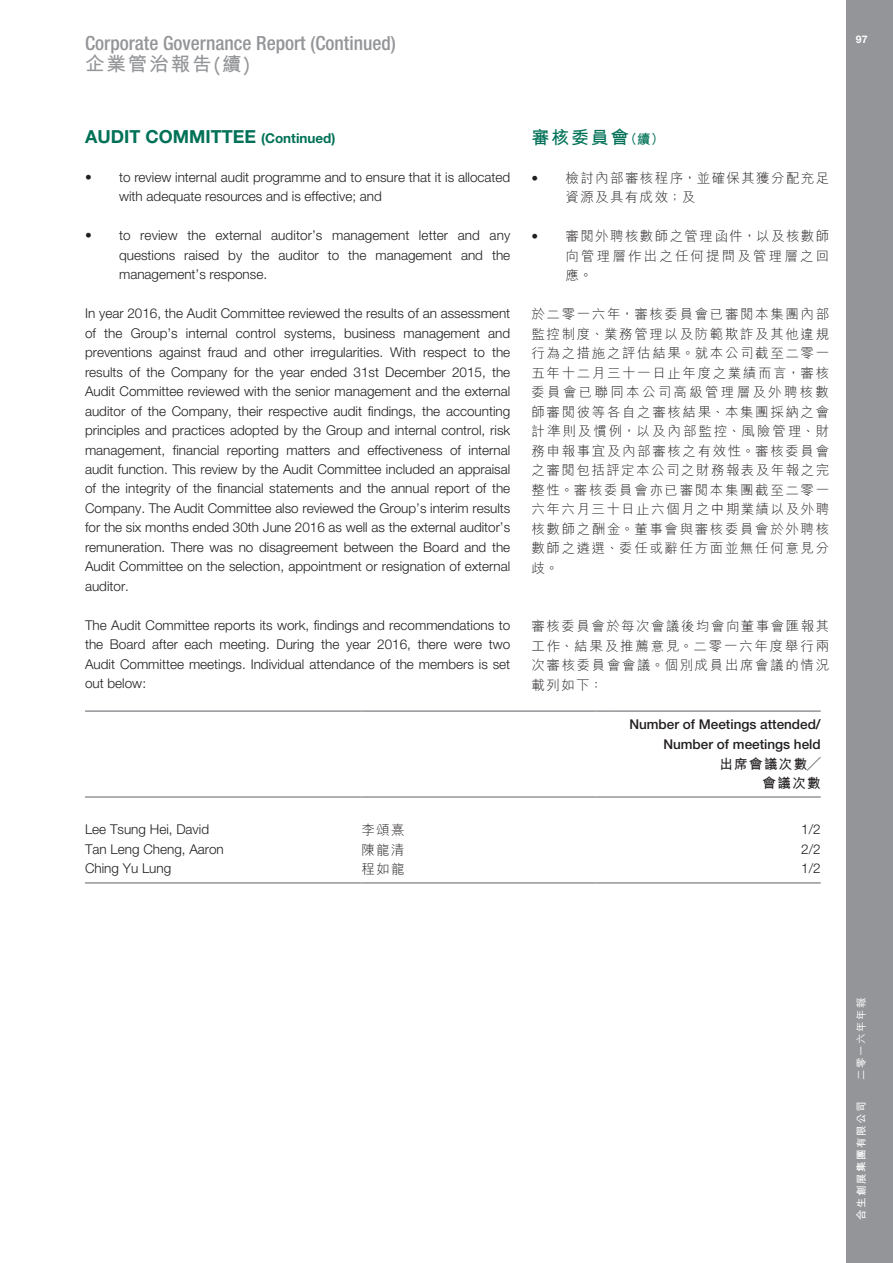
<style>
.page{position:relative;width:893px;height:1263px;background:#fff}
.page>*{position:absolute;margin:0;border:0;box-sizing:border-box;transform-origin:0 0}
.t1{font:500 condensed 19.5px "Helvetica Neue LT Std";color:#939598}
.t2{font:700 19.5px "M Hei HK";letter-spacing:.1em;color:#939598}
.t3{font:700 18px "Helvetica Neue LT Std";color:#007157}
.t4{font:700 18px "M Hei HK";letter-spacing:.1em;color:#007157}
.t5{font:300 13.5px/19.5px "Helvetica Neue LT Std";color:#231f20;text-align:justify}
.t6{font:300 13.5px/19.5px "M Hei HK";letter-spacing:.12em;color:#231f20;text-align:justify}
.t7{font:500 13.5px/19.5px "Helvetica Neue LT Std";color:#231f20;text-align:right}
.t8{font:300 13.5px/19.5px "M Hei HK";letter-spacing:.1em;color:#231f20}
.t9{font:700 13.5px/19.5px "M Hei HK";letter-spacing:.1em;color:#231f20;text-align:right}
.t10{font:700 10.5px "M Hei HK";letter-spacing:.15em;color:#fff}
.t11{font:500 10.5px "M Hei HK";letter-spacing:.15em;color:#fff}
.t12{font:700 10.5px "Helvetica Neue LT Std";color:#fff}
.s1{font-size:13.5px}
.s2{font-family:"Helvetica Neue LT Std"}
</style>
<div class="page">
<div style="left:846px;top:0;width:47px;height:1263px;background:#939598"></div>
<hr style="left:85px;top:796px;width:276px;height:2px;background:#939598">
<hr style="left:361px;top:796px;width:234px;height:2px;background:#939598">
<svg style="left:595px;top:796px;width:13px;height:2px"></svg>
<hr style="left:608px;top:796px;width:213px;height:2px;background:#939598">
<hr style="left:85px;top:882px;width:276px;height:2px;background:#939598">
<hr style="left:361px;top:882px;width:234px;height:2px;background:#939598">
<svg style="left:595px;top:882px;width:13px;height:2px"></svg>
<hr style="left:608px;top:882px;width:213px;height:2px;background:#939598">
<hr style="left:85px;top:710px;width:276px;height:2px;background:#939598">
<hr style="left:361px;top:710px;width:234px;height:2px;background:#939598">
<svg style="left:595px;top:710px;width:13px;height:2px"></svg>
<hr style="left:608px;top:710px;width:213px;height:2px;background:#939598">
<h1 class="t1" style="left:85px;top:32px;width:312px">Corporate Governance Report (Continued)</h1>
<h1 class="t2" style="left:85px;top:50px;width:167px">企業管治報告(續)</h1>
<h2 class="t3" style="left:85px;top:125px;width:252px">AUDIT COMMITTEE <span class="s1">(Continued)</span></h2>
<p class="t5" style="left:119px;top:167px;width:393px;text-indent:-34px">• to review internal audit programme and to ensure that it is allocated with adequate resources and is effective; and</p>
<p class="t5" style="left:119px;top:225px;width:393px;text-indent:-34px">• to review the external auditor’s management letter and any questions raised by the auditor to the management and the management’s response.</p>
<p class="t5" style="left:85px;top:303px;width:427px">In year 2016, the Audit Committee reviewed the results of an assessment of the Group’s internal control systems, business management and preventions against fraud and other irregularities. With respect to the results of the Company for the year ended 31st December 2015, the Audit Committee reviewed with the senior management and the external auditor of the Company, their respective audit findings, the accounting principles and practices adopted by the Group and internal control, risk management, financial reporting matters and effectiveness of internal audit function. This review by the Audit Committee included an appraisal of the integrity of the financial statements and the annual report of the Company. The Audit Committee also reviewed the Group’s interim results for the six months ended 30th June 2016 as well as the external auditor’s remuneration. There was no disagreement between the Board and the Audit Committee on the selection, appointment or resignation of external auditor.</p>
<p class="t5" style="left:85px;top:615px;width:427px">The Audit Committee reports its work, findings and recommendations to the Board after each meeting. During the year 2016, there were two Audit Committee meetings. Individual attendance of the members is set out below:</p>
<h2 class="t4" style="left:531px;top:124px;width:134px">審核委員會<span class="s1">（續）</span></h2>
<p class="t8" style="left:566px;top:168px;width:265px;text-indent:-34px"><span class="s2">•</span> 檢討內部審核程序，並確保其獲分配充足資源及具有成效；及</p>
<p class="t6" style="left:566px;top:226px;width:265px;text-indent:-34px"><span class="s2">•</span> 審閱外聘核數師之管理函件，以及核數師向管理層作出之任何提問及管理層之回應。</p>
<p class="t6" style="left:531px;top:304px;width:299px">於二零一六年，審核委員會已審閱本集團內部監控制度、業務管理以及防範欺詐及其他違規行為之措施之評估結果。就本公司截至二零一五年十二月三十一日止年度之業績而言，審核委員會已聯同本公司高級管理層及外聘核數師審閱彼等各自之審核結果、本集團採納之會計準則及慣例，以及內部監控、風險管理、財務申報事宜及內部審核之有效性。審核委員會之審閱包括評定本公司之財務報表及年報之完整性。審核委員會亦已審閱本集團截至二零一六年六月三十日止六個月之中期業績以及外聘核數師之酬金。董事會與審核委員會於外聘核數師之遴選、委任或辭任方面並無任何意見分歧。</p>
<p class="t6" style="left:531px;top:616px;width:299px">審核委員會於每次會議後均會向董事會匯報其工作、結果及推薦意見。二零一六年度舉行兩次審核委員會會議。個別成員出席會議的情況載列如下：</p>
<p class="t7" style="left:629px;top:714px;width:193px">Number of Meetings attended/<br>Number of meetings held</p>
<p class="t9" style="left:719px;top:753px;width:103px">出席會議次數╱會議次數</p>
<p class="t5" style="left:85px;top:820px;width:126px">Lee Tsung Hei, David</p>
<p class="t6" style="left:361px;top:820px;width:45px">李頌熹</p>
<p class="t5" style="left:801px;top:820px;width:21px">1/2</p>
<p class="t5" style="left:85px;top:839px;width:140px">Tan Leng Cheng, Aaron</p>
<p class="t6" style="left:361px;top:840px;width:45px">陳龍清</p>
<p class="t5" style="left:801px;top:839px;width:21px">2/2</p>
<p class="t5" style="left:85px;top:859px;width:88px">Ching Yu Lung</p>
<p class="t6" style="left:361px;top:859px;width:45px">程如龍</p>
<p class="t5" style="left:801px;top:859px;width:21px">1/2</p>
<p class="t12" style="left:856px;top:32px;width:13px">97</p>
<p class="t11" style="left:854px;top:1080px;width:84px;rotate:-90deg">二零一六年年報</p>
<p class="t10" style="left:854px;top:1220px;width:121px;rotate:-90deg">合生創展集團有限公司</p>
</div>
